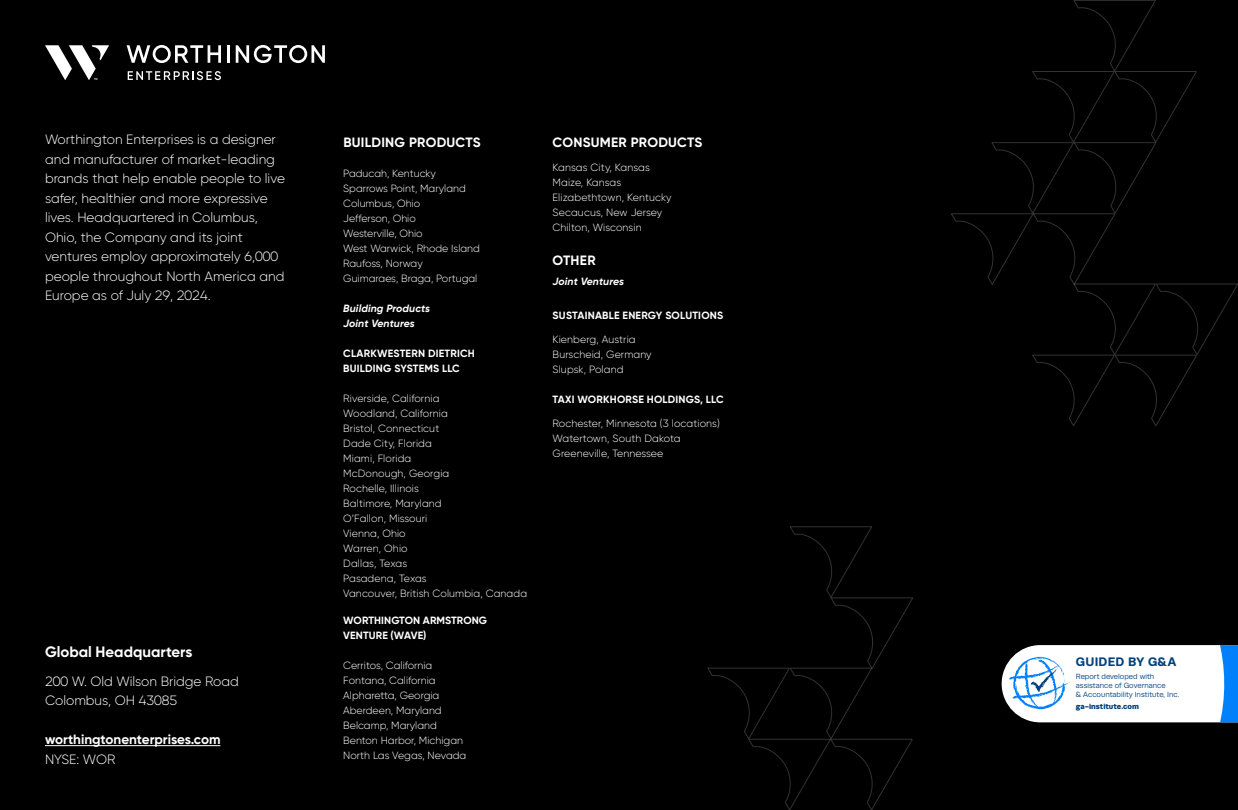
<style>
.page{position:relative;width:1238px;height:810px;background:#000}
.page>*{position:absolute;margin:0;border:0;box-sizing:border-box;transform-origin:0 0}
.t1{font:700 15px "Gilroy";color:#fff}
.t2{font:300 13.5px/19.5px "Gilroy";color:#fff}
.t3{font:700 13.5px "Gilroy";letter-spacing:.01em;color:#fff}
.t4{font:700 12.38px "Runda";letter-spacing:.02em;color:#00417e}
.t5{font:300 10.5px/15px "Gilroy";letter-spacing:.005em;color:#fff}
.t6{font:700 10.5px/15px "Gilroy";letter-spacing:.02em;color:#fff}
.t7{font:italic 700 10.5px/15px "Gilroy";letter-spacing:.01em;color:#fff}
.t8{font:7.57px/9.1px "Runda";color:#00417e}
.t9{font:900 7.57px "Runda";color:#00417e}
</style>
<div class="page">
<svg style="left:227px;top:45px;width:2px;height:18px"></svg>
<svg style="left:236px;top:45px;width:89px;height:18px"></svg>
<svg style="left:128px;top:71px;width:93px;height:9px"></svg>
<svg style="left:45px;top:45px;width:64px;height:35px"></svg>
<svg style="left:127px;top:45px;width:94px;height:18px"></svg>
<svg style="left:1001px;top:645px;width:237px;height:77px"></svg>
<hr style="left:45px;top:745px;width:175px;height:1px;background:#fff">
<svg style="left:951px;top:0;width:287px;height:426px"></svg>
<svg style="left:707px;top:526px;width:206px;height:284px"></svg>
<p class="t2" style="left:45px;top:130px;width:241px">Worthington Enterprises is a designer and manufacturer of market-leading brands that help enable people to live safer, healthier and more expressive lives. Headquartered in Columbus, Ohio, the Company and its joint ventures employ approximately 6,000 people throughout North America and Europe as of July 29, 2024.</p>
<p class="t3" style="left:343px;top:133px;width:139px">BUILDING PRODUCTS</p>
<p class="t5" style="left:343px;top:165px;width:138px">Paducah, Kentucky<br>Sparrows Point, Maryland<br>Columbus, Ohio<br>Jefferson, Ohio<br>Westerville, Ohio<br>West Warwick, Rhode Island<br>Raufoss, Norway<br>Guimaraes, Braga, Portugal</p>
<p class="t7" style="left:343px;top:300px;width:88px">Building Products<br>Joint Ventures</p>
<p class="t6" style="left:343px;top:345px;width:133px">CLARKWESTERN DIETRICH<br>BUILDING SYSTEMS LLC</p>
<p class="t5" style="left:343px;top:390px;width:185px">Riverside, California<br>Woodland, California<br>Bristol, Connecticut<br>Dade City, Florida<br>Miami, Florida<br>McDonough, Georgia<br>Rochelle, Illinois<br>Baltimore, Maryland<br>O’Fallon, Missouri<br>Vienna, Ohio<br>Warren, Ohio<br>Dallas, Texas<br>Pasadena, Texas<br>Vancouver, British Columbia, Canada</p>
<p class="t6" style="left:343px;top:613px;width:145px">WORTHINGTON ARMSTRONG<br>VENTURE (WAVE)</p>
<p class="t5" style="left:343px;top:658px;width:125px">Cerritos, California<br>Fontana, California<br>Alpharetta, Georgia<br>Aberdeen, Maryland<br>Belcamp, Maryland<br>Benton Harbor, Michigan<br>North Las Vegas, Nevada</p>
<h1 class="t1" style="left:45px;top:643px;width:149px">Global Headquarters</h1>
<p class="t2" style="left:45px;top:671px;width:195px">200 W. Old Wilson Bridge Road<br>Colombus, OH 43085</p>
<p class="t3" style="left:45px;top:731px;width:177px">worthingtonenterprises.com</p>
<p class="t2" style="left:45px;top:749px;width:72px">NYSE: WOR</p>
<p class="t3" style="left:552px;top:134px;width:151px">CONSUMER PRODUCTS</p>
<p class="t5" style="left:552px;top:159px;width:121px">Kansas City, Kansas<br>Maize, Kansas<br>Elizabethtown, Kentucky<br>Secaucus, New Jersey<br>Chilton, Wisconsin</p>
<p class="t3" style="left:552px;top:252px;width:44px">OTHER</p>
<p class="t7" style="left:552px;top:273px;width:73px">Joint Ventures</p>
<p class="t6" style="left:552px;top:308px;width:172px">SUSTAINABLE ENERGY SOLUTIONS</p>
<p class="t5" style="left:552px;top:332px;width:101px">Kienberg, Austria<br>Burscheid, Germany<br>Slupsk, Poland</p>
<p class="t6" style="left:552px;top:392px;width:173px">TAXI WORKHORSE HOLDINGS, LLC</p>
<p class="t5" style="left:552px;top:416px;width:169px">Rochester, Minnesota (3 locations)<br>Watertown, South Dakota<br>Greeneville, Tennessee</p>
<p class="t4" style="left:1075px;top:655px;width:102px">GUIDED BY G&amp;A</p>
<p class="t8" style="left:1075px;top:672px;width:105px">Report developed with assistance of Governance<br>&amp; Accountability Institute, Inc.</p>
<p class="t9" style="left:1075px;top:702px;width:65px">ga-institute.com</p>
</div>
